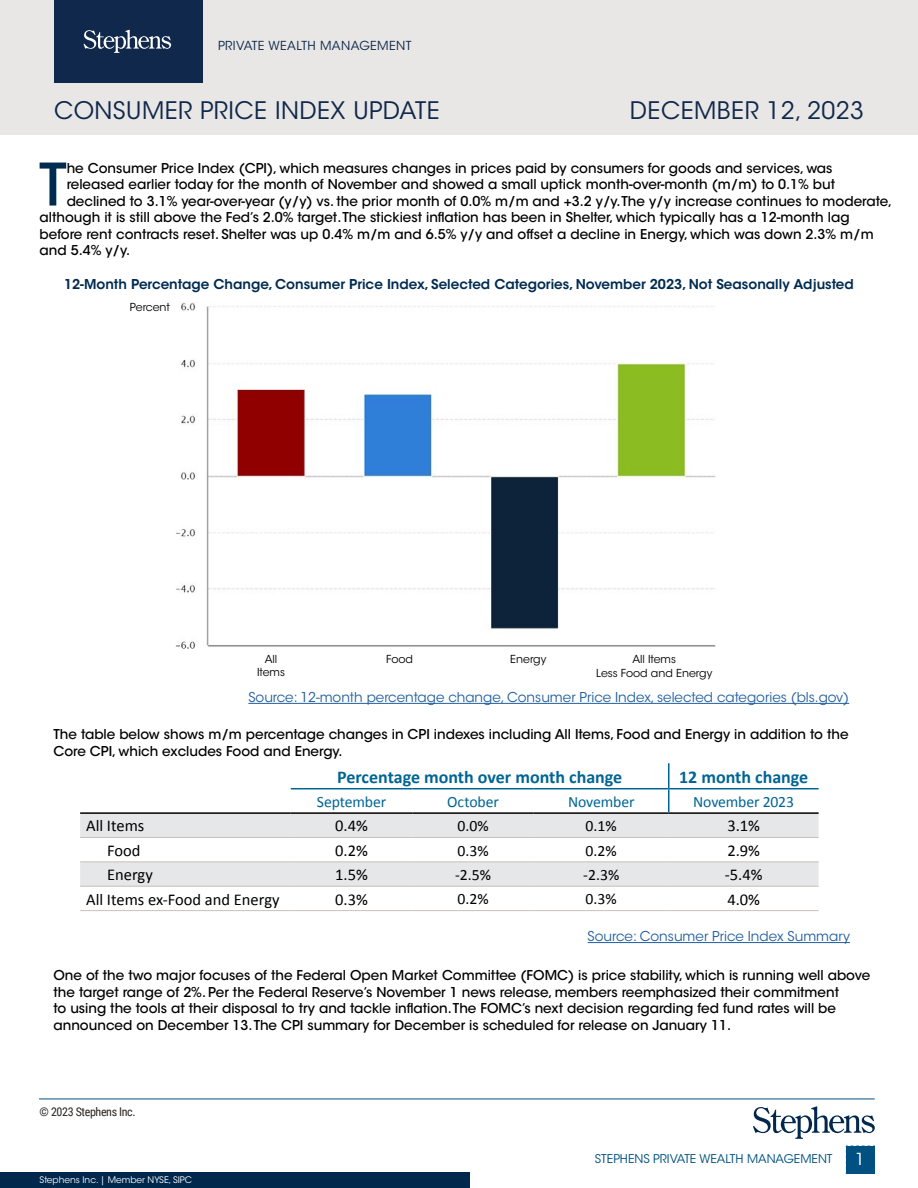
<style>
.page{position:relative;width:918px;height:1188px;background:#fff}
.page>*{position:absolute;margin:0;border:0;box-sizing:border-box;transform-origin:0 0}
.t1{font:500 58.05px "ITC Avant Garde Std";color:#002b51}
.t2{font:24px "ITC Avant Garde Std";letter-spacing:.02em;color:#10284b}
.t3{font:700 18px "Calibri";color:#006594}
.t4{font:16.5px "Calibri";color:#000}
.t5{font:16.5px "ITC Avant Garde Std";color:#fff}
.t6{font:15.75px "Calibri";letter-spacing:-.01em;color:#006594}
.t7{font:15.75px "Calibri";color:#000}
.t8{font:500 13.5px/16.5px "ITC Avant Garde Std";color:#000}
.t9{font:13.5px "ITC Avant Garde Std";color:#215e9e}
.t10{font:600 13.5px "ITC Avant Garde Std";color:#002b51}
.t11{font:12.3px "ITC Avant Garde Std";letter-spacing:.03em;color:#10284b}
.t12{font:12px "ITC Avant Garde Std";color:#005181}
.t13{font:12px "Roboto Condensed";letter-spacing:-.03em;color:#27231f}
.t14{font:10.95px/12.6px "ITC Avant Garde Std";color:#000;text-align:center}
.t15{font:9px "ITC Avant Garde Std";color:#fff}
</style>
<div class="page">
<div style="left:0;top:1172px;width:470px;height:16px;background:#00274c"></div>
<svg style="left:846px;top:1145px;width:29px;height:29px"></svg>
<hr style="left:39px;top:1099px;width:836px;height:1px;background:#005181">
<svg style="left:753px;top:1106px;width:122px;height:33px"></svg>
<svg style="left:80px;top:814px;width:739px;height:72px;fill:#e6e7e8"></svg>
<hr style="left:80px;top:812px;width:211px;height:2px;background:#000">
<hr style="left:291px;top:812px;width:121px;height:2px;background:#000">
<hr style="left:412px;top:812px;width:122px;height:2px;background:#000">
<hr style="left:534px;top:812px;width:135px;height:2px;background:#000">
<hr style="left:669px;top:812px;width:150px;height:2px;background:#000">
<hr style="left:291px;top:788px;width:121px;height:1px;background:#006594">
<hr style="left:412px;top:788px;width:122px;height:1px;background:#006594">
<hr style="left:534px;top:788px;width:135px;height:1px;background:#006594">
<hr style="left:669px;top:788px;width:150px;height:1px;background:#006594">
<hr style="left:80px;top:837px;width:211px;height:1px;background:#c8c1b7">
<hr style="left:291px;top:837px;width:121px;height:1px;background:#c8c1b7">
<hr style="left:412px;top:837px;width:122px;height:1px;background:#c8c1b7">
<hr style="left:534px;top:837px;width:135px;height:1px;background:#c8c1b7">
<hr style="left:669px;top:837px;width:150px;height:1px;background:#c8c1b7">
<hr style="left:80px;top:861px;width:211px;height:1px;background:#c8c1b7">
<hr style="left:291px;top:861px;width:121px;height:1px;background:#c8c1b7">
<hr style="left:412px;top:861px;width:122px;height:1px;background:#c8c1b7">
<hr style="left:534px;top:861px;width:135px;height:1px;background:#c8c1b7">
<hr style="left:669px;top:861px;width:150px;height:1px;background:#c8c1b7">
<hr style="left:80px;top:886px;width:211px;height:1px;background:#c8c1b7">
<hr style="left:291px;top:886px;width:121px;height:1px;background:#c8c1b7">
<hr style="left:412px;top:886px;width:122px;height:1px;background:#c8c1b7">
<hr style="left:534px;top:886px;width:135px;height:1px;background:#c8c1b7">
<hr style="left:669px;top:886px;width:150px;height:1px;background:#c8c1b7">
<hr style="left:80px;top:910px;width:211px;height:1px;background:#c8c1b7">
<hr style="left:291px;top:910px;width:121px;height:1px;background:#c8c1b7">
<hr style="left:412px;top:910px;width:122px;height:1px;background:#c8c1b7">
<hr style="left:534px;top:910px;width:135px;height:1px;background:#c8c1b7">
<hr style="left:669px;top:910px;width:150px;height:1px;background:#c8c1b7">
<hr style="left:668px;top:763px;width:2px;height:25px;background:#006594">
<hr style="left:668px;top:789px;width:2px;height:23px;background:#006594">
<hr style="left:248px;top:703px;width:601px;height:1px;background:#215e9e">
<hr style="left:588px;top:942px;width:262px;height:1px;background:#215e9e">
<div style="left:0;top:0;width:918px;height:135px;background:#e8e7e5"></div>
<div style="left:54px;top:0;width:148px;height:82px;background:#10284b"></div>
<svg style="left:84px;top:30px;width:87px;height:23px"></svg>
<img style="left:176px;top:302px;width:540px;height:346px">
<p class="t11" style="left:218px;top:38px;width:195px">PRIVATE WEALTH MANAGEMENT</p>
<h2 class="t2" style="left:54px;top:96px;width:387px">CONSUMER PRICE INDEX UPDATE</h2>
<h2 class="t2" style="left:630px;top:96px;width:236px">DECEMBER 12, 2023</h2>
<h1 class="t1" style="left:39px;top:148px;width:29px">T</h1>
<p class="t8" style="left:67px;top:159px;width:767px">he Consumer Price Index (CPI), which measures changes in prices paid by consumers for goods and services, was</p>
<p class="t8" style="left:67px;top:176px;width:770px">released earlier today for the month of November and showed a small uptick month-over-month (m/m) to 0.1% but</p>
<p class="t8" style="left:67px;top:192px;width:827px">declined to 3.1% year-over-year (y/y) vs. the prior month of 0.0% m/m and +3.2 y/y. The y/y increase continues to moderate,</p>
<p class="t8" style="left:40px;top:209px;width:812px">although it is still above the Fed’s 2.0% target. The stickiest inflation has been in Shelter, which typically has a 12-month lag</p>
<p class="t8" style="left:40px;top:225px;width:836px">before rent contracts reset. Shelter was up 0.4% m/m and 6.5% y/y and offset a decline in Energy, which was down 2.3% m/m</p>
<p class="t8" style="left:40px;top:242px;width:92px">and 5.4% y/y.</p>
<p class="t10" style="left:64px;top:275px;width:791px">12-Month Percentage Change, Consumer Price Index, Selected Categories, November 2023, Not Seasonally Adjusted</p>
<p class="t14" style="left:130px;top:301px;width:42px">Percent</p>
<p class="t14" style="left:257px;top:653px;width:29px">All<br>Items</p>
<p class="t14" style="left:386px;top:653px;width:28px">Food</p>
<p class="t14" style="left:510px;top:653px;width:38px">Energy</p>
<p class="t14" style="left:596px;top:652px;width:118px;line-height:14.1px">All Items<br>Less Food and Energy</p>
<p class="t9" style="left:248px;top:689px;width:602px">Source: 12-month percentage change, Consumer Price Index, selected categories (bls.gov)</p>
<p class="t8" style="left:53px;top:726px;width:797px">The table below shows m/m percentage changes in CPI indexes including All Items, Food and Energy in addition to the<br>Core CPI, which excludes Food and Energy.</p>
<h3 class="t3" style="left:337px;top:764px;width:287px">Percentage month over month change</h3>
<h3 class="t3" style="left:679px;top:764px;width:131px">12 month change</h3>
<p class="t6" style="left:317px;top:791px;width:71px">September</p>
<p class="t6" style="left:447px;top:791px;width:53px">October</p>
<p class="t6" style="left:568px;top:791px;width:68px">November</p>
<p class="t6" style="left:693px;top:791px;width:102px">November 2023</p>
<p class="t4" style="left:86px;top:815px;width:60px">All Items</p>
<p class="t4" style="left:335px;top:815px;width:34px">0.4%</p>
<p class="t7" style="left:457px;top:815px;width:33px">0.0%</p>
<p class="t7" style="left:586px;top:815px;width:33px">0.1%</p>
<p class="t4" style="left:727px;top:815px;width:34px">3.1%</p>
<p class="t4" style="left:107px;top:839px;width:35px">Food</p>
<p class="t4" style="left:335px;top:839px;width:34px">0.2%</p>
<p class="t7" style="left:457px;top:839px;width:33px">0.3%</p>
<p class="t7" style="left:586px;top:839px;width:33px">0.2%</p>
<p class="t4" style="left:727px;top:839px;width:34px">2.9%</p>
<p class="t4" style="left:107px;top:863px;width:47px">Energy</p>
<p class="t4" style="left:335px;top:863px;width:34px">1.5%</p>
<p class="t7" style="left:455px;top:864px;width:38px">-2.5%</p>
<p class="t7" style="left:583px;top:864px;width:38px">-2.3%</p>
<p class="t4" style="left:725px;top:863px;width:39px">-5.4%</p>
<p class="t4" style="left:86px;top:888px;width:195px">All Items ex-Food and Energy</p>
<p class="t4" style="left:335px;top:888px;width:34px">0.3%</p>
<p class="t7" style="left:457px;top:888px;width:33px">0.2%</p>
<p class="t7" style="left:586px;top:888px;width:33px">0.3%</p>
<p class="t4" style="left:727px;top:888px;width:34px">4.0%</p>
<p class="t9" style="left:588px;top:928px;width:264px">Source: Consumer Price Index Summary</p>
<p class="t8" style="left:53px;top:967px;width:818px">One of the two major focuses of the Federal Open Market Committee (FOMC) is price stability, which is running well above the target range of 2%. Per the Federal Reserve’s November 1 news release, members reemphasized their commitment<br>to using the tools at their disposal to try and tackle inflation. The FOMC’s next decision regarding fed fund rates will be announced on December 13. The CPI summary for December is scheduled for release on January 11.</p>
<p class="t13" style="left:40px;top:1104px;width:98px">© 2023 Stephens Inc.</p>
<p class="t15" style="left:40px;top:1175px;width:154px">Stephens Inc. | Member NYSE, SIPC</p>
<p class="t12" style="left:595px;top:1151px;width:239px">STEPHENS PRIVATE WEALTH MANAGEMENT</p>
<p class="t5" style="left:855px;top:1149px;width:11px">1</p>
</div>
